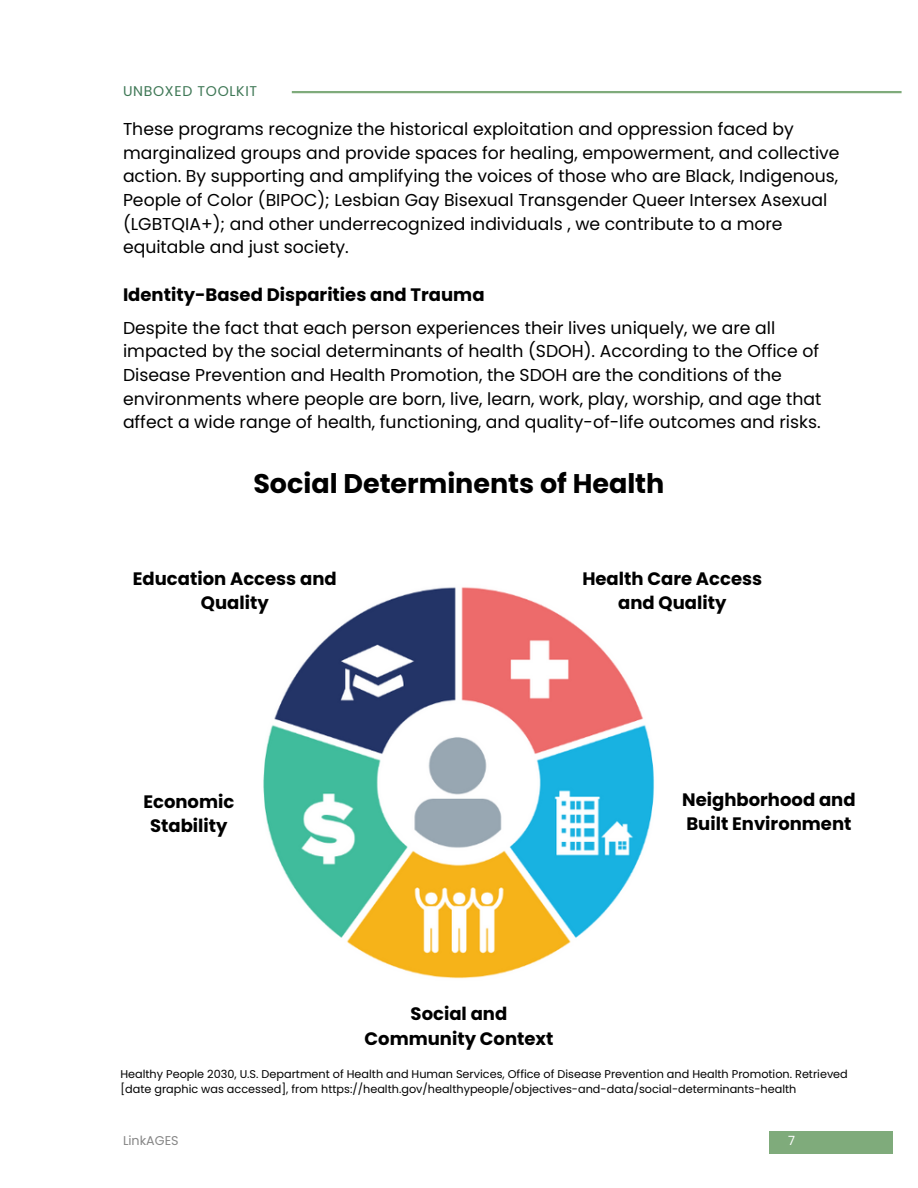
<style>
.page{position:relative;width:918px;height:1188px;background:#fff}
.page>*{position:absolute;margin:0;border:0;box-sizing:border-box;transform-origin:0 0}
.t1{font:700 27px "Poppins";color:#000}
.t2{font:700 18px/24.8px "Poppins";color:#000;text-align:center}
.t3{font:17.25px/23.7px "Poppins";color:#000}
.t4{font:14.1px "Poppins";letter-spacing:.05em;color:#3f7856}
.t5{font:12.75px "Poppins";color:#868686}
.t6{font:12.75px "Poppins";color:#fff}
.t7{font:11.25px/15px "Poppins";color:#000}
</style>
<div class="page">
<hr style="left:292px;top:91px;width:610px;height:2px;background:#7fab7b">
<div style="left:769px;top:1131px;width:124px;height:22px;background:#7fab7b"></div>
<img style="left:263px;top:587px;width:391px;height:392px">
<p class="t4" style="left:123px;top:82px;width:136px">UNBOXED TOOLKIT</p>
<p class="t3" style="left:123px;top:117px;width:718px">These programs recognize the historical exploitation and oppression faced by marginalized groups and provide spaces for healing, empowerment, and collective action. By supporting and amplifying the voices of those who are Black, Indigenous, People of Color (BIPOC); Lesbian Gay Bisexual Transgender Queer Intersex Asexual (LGBTQIA+); and other underrecognized individuals , we contribute to a more equitable and just society.</p>
<p class="t2" style="left:123px;top:283px;width:363px">Identity-Based Disparities and Trauma</p>
<p class="t3" style="left:123px;top:316px;width:700px">Despite the fact that each person experiences their lives uniquely, we are all impacted by the social determinants of health (SDOH). According to the Office of Disease Prevention and Health Promotion, the SDOH are the conditions of the environments where people are born, live, learn, work, play, worship, and age that affect a wide range of health, functioning, and quality-of-life outcomes and risks.</p>
<p class="t1" style="left:253px;top:464px;width:413px">Social Determinents of Health</p>
<p class="t2" style="left:133px;top:566px;width:205px">Education Access and<br>Quality</p>
<p class="t2" style="left:582px;top:566px;width:181px">Health Care Access and Quality</p>
<p class="t2" style="left:143px;top:789px;width:92px">Economic<br>Stability</p>
<p class="t2" style="left:364px;top:1001px;width:190px">Social and<br>Community Context</p>
<p class="t2" style="left:682px;top:787px;width:175px;text-align:left">Neighborhood and<br>Built Environment</p>
<p class="t7" style="left:120px;top:1066px;width:729px">Healthy People 2030, U.S. Department of Health and Human Services, Office of Disease Prevention and Health Promotion. Retrieved [date graphic was accessed], from https://health.gov/healthypeople/objectives-and-data/social-determinants-health</p>
<p class="t5" style="left:123px;top:1132px;width:57px">LinkAGES</p>
<p class="t6" style="left:788px;top:1132px;width:8px">7</p>
</div>
